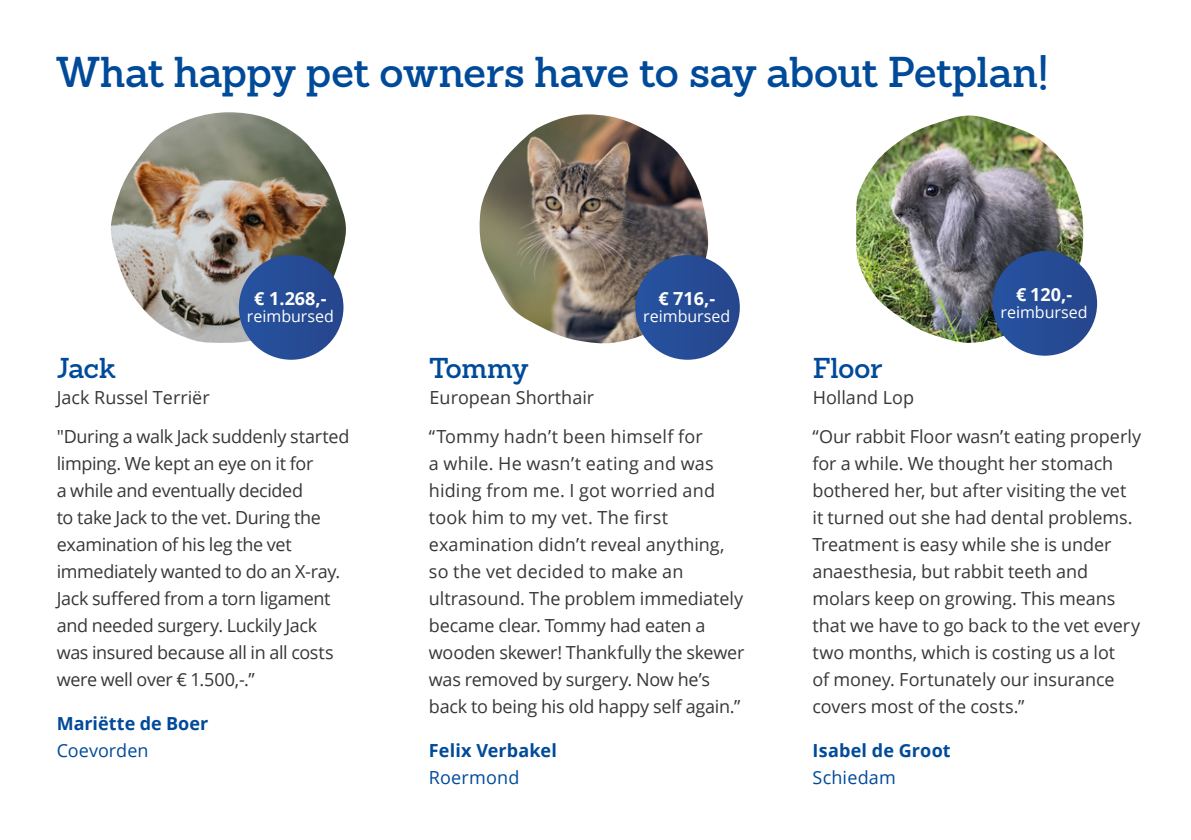
<style>
.page{position:relative;width:1191px;height:840px;background:#fff}
.page>*{position:absolute;margin:0;border:0;box-sizing:border-box;transform-origin:0 0}
.t1{font:600 42px "Sanchez";letter-spacing:-.015em;color:#004a9a}
.t2{font:600 28px "Sanchez";letter-spacing:-.02em;color:#004a9a}
.t3{font:18px/27px "Open Sans";letter-spacing:-.005em;color:#383637}
.t4{font:700 18px "Open Sans";letter-spacing:.01em;color:#004a9a}
.t5{font:18px "Open Sans";letter-spacing:.01em;color:#004a9a}
.t6{font:700 18px "Open Sans";color:#fefefe}
.t7{font:16px "Open Sans";color:#fefefe}
</style>
<div class="page">
<img style="left:111px;top:112px;width:235px;height:231px">
<img style="left:479px;top:114px;width:230px;height:230px">
<div style="left:239px;top:255px;width:104px;height:104px;background:#264c96;border-radius:52px"></div>
<div style="left:635px;top:255px;width:105px;height:104px;background:#264c96;border-radius:52px"></div>
<img style="left:856px;top:115px;width:227px;height:227px">
<div style="left:992px;top:251px;width:105px;height:104px;background:#264c96;border-radius:52px"></div>
<h1 class="t1" style="left:57px;top:44px;width:994px">What happy pet owners have to say about Petplan!</h1>
<h2 class="t2" style="left:57px;top:349px;width:61px">Jack</h2>
<p class="t3" style="left:57px;top:383px;width:154px">Jack Russel Terriër</p>
<p class="t6" style="left:254px;top:285px;width:74px">€ 1.268,-</p>
<p class="t7" style="left:247px;top:305px;width:89px">reimbursed</p>
<p class="t3" style="left:57px;top:422px;width:294px">"During a walk Jack suddenly started limping. We kept an eye on it for<br>a while and eventually decided<br>to take Jack to the vet. During the examination of his leg the vet immediately wanted to do an X-ray.<br>Jack suffered from a torn ligament and needed surgery. Luckily Jack was insured because all in all costs were well over € 1.500,-.”</p>
<p class="t4" style="left:57px;top:710px;width:153px">Mariëtte de Boer</p>
<p class="t5" style="left:57px;top:738px;width:93px">Coevorden</p>
<h2 class="t2" style="left:429px;top:349px;width:100px">Tommy</h2>
<p class="t3" style="left:429px;top:383px;width:166px">European Shorthair</p>
<p class="t6" style="left:658px;top:285px;width:58px">€ 716,-</p>
<p class="t7" style="left:643px;top:305px;width:89px">reimbursed</p>
<p class="t3" style="left:429px;top:422px;width:317px">“Tommy hadn’t been himself for<br>a while. He wasn’t eating and was hiding from me. I got worried and took him to my vet. The first examination didn’t reveal anything, so the vet decided to make an ultrasound. The problem immediately became clear. Tommy had eaten a wooden skewer! Thankfully the skewer was removed by surgery. Now he’s back to being his old happy self again.”</p>
<p class="t4" style="left:429px;top:737px;width:130px">Felix Verbakel</p>
<p class="t5" style="left:429px;top:764px;width:92px">Roermond</p>
<h2 class="t2" style="left:812px;top:350px;width:71px">Floor</h2>
<p class="t3" style="left:812px;top:383px;width:103px">Holland Lop</p>
<p class="t6" style="left:1016px;top:281px;width:58px">€ 120,-</p>
<p class="t7" style="left:1000px;top:301px;width:89px">reimbursed</p>
<p class="t3" style="left:812px;top:422px;width:330px">“Our rabbit Floor wasn’t eating properly for a while. We thought her stomach bothered her, but after visiting the vet it turned out she had dental problems.<br>Treatment is easy while she is under anaesthesia, but rabbit teeth and molars keep on growing. This means that we have to go back to the vet every two months, which is costing us a lot<br>of money. Fortunately our insurance covers most of the costs.”</p>
<p class="t4" style="left:812px;top:737px;width:140px">Isabel de Groot</p>
<p class="t5" style="left:812px;top:764px;width:85px">Schiedam</p>
</div>
